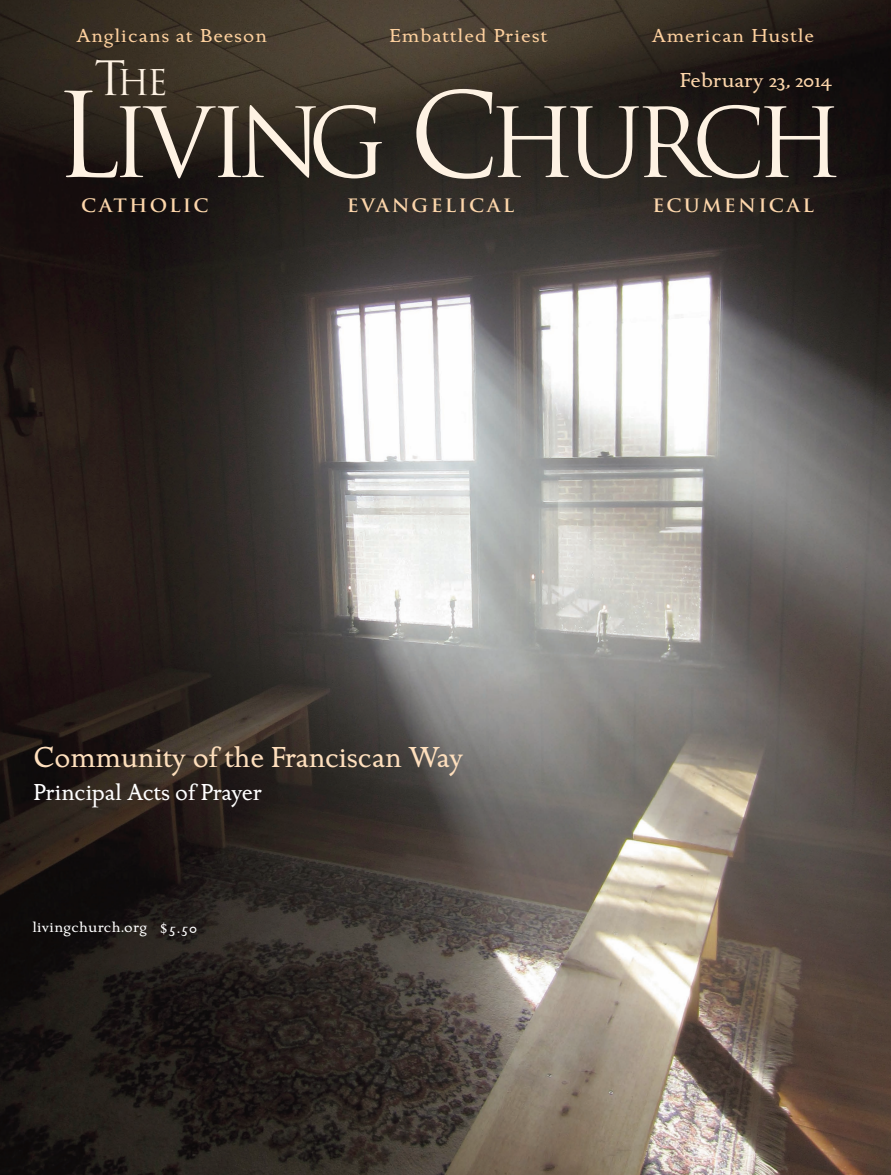
<style>
.page{position:relative;width:891px;height:1175px;background:#fff}
.page>*{position:absolute;margin:0;border:0;box-sizing:border-box;transform-origin:0 0}
.t1{font:93.75px "Trajan Pro";letter-spacing:-.105em;color:#fef2e3}
.t2{font:34.65px "Trajan Pro";color:#fef2e3}
.t3{font:30px "Golden Cockerel ITC";color:#fedfbd}
.t4{font:24px "Golden Cockerel ITC";color:#fff}
.t5{font:21px "Golden Cockerel ITC";color:#fdd6ab;scale:1.05 1}
.t6{font:19.5px "Golden Cockerel ITC";letter-spacing:.05em;color:#fdd09e;scale:1.05 1}
.t7{font:700 18px "Trajan Pro";letter-spacing:.12em;color:#fdd6ab;scale:1.05 1}
.t8{font:15px "Golden Cockerel ITC";letter-spacing:.025em;color:#fff;scale:1.05 1}
.s1{font-size:46.05px}
.s2{font-size:114.6px}
</style>
<div class="page">
<img style="left:0;top:0;width:891px;height:1174px">
<p class="t6" style="left:76px;top:28px;width:183px">Anglicans at Beeson</p>
<p class="t6" style="left:389px;top:28px;width:152px">Embattled Priest</p>
<p class="t6" style="left:652px;top:28px;width:156px">American Hustle</p>
<h2 class="t2" style="left:94px;top:69px;width:75px"><span class="s1">T</span>HE</h2>
<p class="t5" style="left:680px;top:73px;width:146px">February 23, 2014</p>
<h1 class="t1" style="left:54px;top:106px;width:791px"><span class="s2">L</span>IVING <span class="s2">C</span>HURCH</h1>
<p class="t7" style="left:81px;top:199px;width:123px">CATHOLIC</p>
<p class="t7" style="left:347px;top:199px;width:161px">EVANGELICAL</p>
<p class="t7" style="left:652px;top:199px;width:155px">ECUMENICAL</p>
<h3 class="t3" style="left:33px;top:746px;width:431px">Community of the Franciscan Way</h3>
<p class="t4" style="left:33px;top:783px;width:230px">Principal Acts of Prayer</p>
<p class="t8" style="left:32px;top:921px;width:158px">livingchurch.org $5.50</p>
</div>
